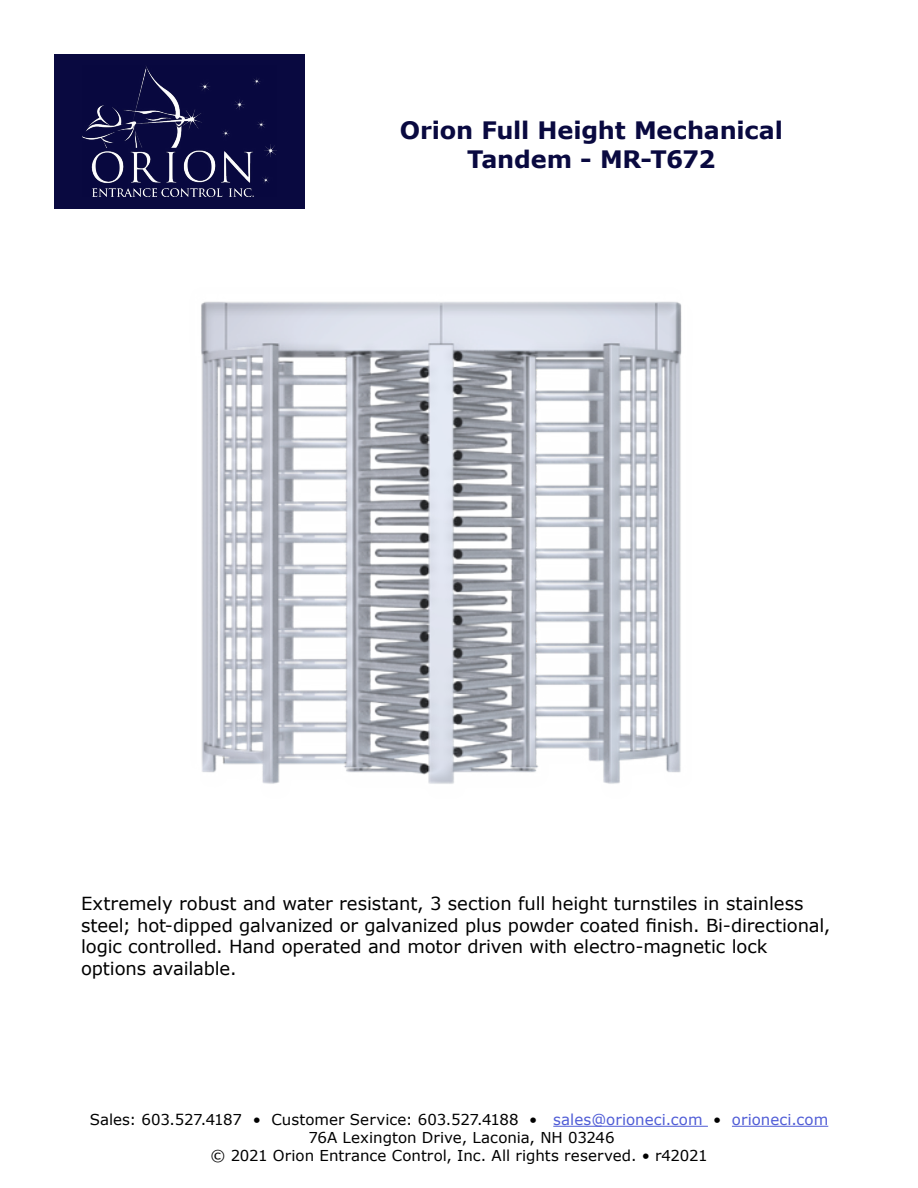
<style>
.page{position:relative;width:918px;height:1188px;background:#fff}
.page>*{position:absolute;margin:0;border:0;box-sizing:border-box;transform-origin:0 0}
.t1{font:700 24px/28.8px "Verdana";letter-spacing:-.01em;color:#090940;text-align:center}
.t2{font:18px/21.6px "Verdana";letter-spacing:-.005em;color:#000}
.t3{font:15px/18px "Verdana";letter-spacing:.005em;color:#000;text-align:center}
.s1{color:#4f5cd6}
</style>
<div class="page">
<div style="left:54px;top:54px;width:251px;height:155px;background:#090940"></div>
<img style="left:82px;top:66px;width:195px;height:131px">
<hr style="left:553px;top:1126px;width:155px;height:1px;background:#4f5cd6">
<hr style="left:732px;top:1126px;width:96px;height:1px;background:#4f5cd6">
<div style="left:188px;top:285px;width:507px;height:515px;background:#000;opacity:.13"></div>
<h1 class="t1" style="left:400px;top:116px;width:385px">Orion Full Height Mechanical<br>Tandem - MR-T672</h1>
<p class="t2" style="left:81px;top:893px;width:751px">Extremely robust and water resistant, 3 section full height turnstiles in stainless steel; hot-dipped galvanized or galvanized plus powder coated finish. Bi-directional, logic controlled. Hand operated and motor driven with electro-magnetic lock options available.</p>
<p class="t3" style="left:90px;top:1111px;width:740px">Sales: 603.527.4187 • Customer Service: 603.527.4188 • <span class="s1">sales@orioneci.com</span> • <span class="s1">orioneci.com<br></span>76A Lexington Drive, Laconia, NH 03246<br>© 2021 Orion Entrance Control, Inc. All rights reserved. • r42021</p>
</div>
